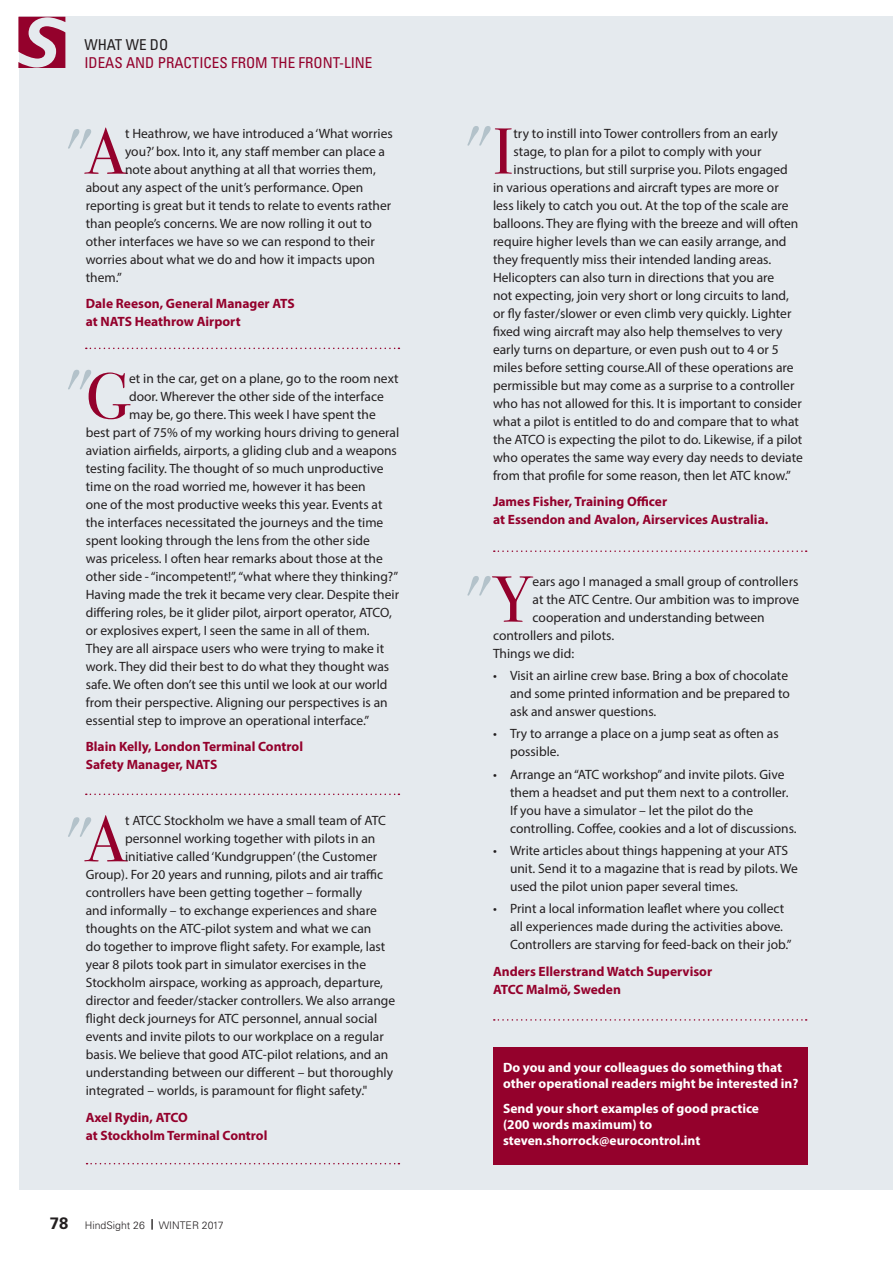
<style>
.page{position:relative;width:893px;height:1263px;background:#fff}
.page>*{position:absolute;margin:0;border:0;box-sizing:border-box;transform-origin:0 0}
.t1{font:65.25px "Bodoni Svty Two ITCTT";color:#b3c2ca}
.t2{font:65.25px "Bodoni Svty Two ITCTT";color:#94012c}
.t3{font:condensed 15px "Univers LT Std";color:#94012c}
.t4{font:condensed 15px "Univers LT Std";color:#231f20}
.t5{font:13.5px/18px "Myriad Pro";color:#231f20}
.t6{font:700 13.5px/18px "Myriad Pro";color:#94012c}
.t7{font:700 13.5px/16.2px "Myriad Pro";color:#fff}
.t8{font:300 10.5px "Univers LT Std";color:#231f20}
.s1{font-weight:700;font-size:16.5px}
.s2{font-weight:700}
.s3{color:#94012c}
</style>
<div class="page">
<div style="left:19px;top:17px;width:874px;height:1173px;background:#e5eaee"></div>
<svg style="left:86px;top:348px;width:313px;height:1px"></svg>
<svg style="left:86px;top:793px;width:313px;height:2px"></svg>
<svg style="left:18px;top:17px;width:47px;height:51px"></svg>
<svg style="left:494px;top:550px;width:313px;height:2px"></svg>
<svg style="left:494px;top:1019px;width:313px;height:2px"></svg>
<svg style="left:87px;top:1163px;width:312px;height:1px"></svg>
<div style="left:493px;top:1047px;width:314px;height:117px;background:#94012c"></div>
<p class="t4" style="left:84px;top:35px;width:85px">WHAT WE DO</p>
<p class="t3" style="left:84px;top:53px;width:290px">IDEAS AND PRACTICES FROM THE FRONT-LINE</p>
<p class="t2" style="left:86px;top:98px;width:41px">A</p>
<p class="t5" style="left:125px;top:124px;width:269px">t Heathrow, we have introduced a ‘What worries</p>
<p class="t5" style="left:125px;top:142px;width:262px">you?’ box. Into it, any staff member can place a</p>
<p class="t5" style="left:125px;top:160px;width:252px">note about anything at all that worries them,</p>
<p class="t5" style="left:86px;top:178px;width:279px">about any aspect of the unit’s performance. Open</p>
<p class="t5" style="left:86px;top:196px;width:307px">reporting is great but it tends to relate to events rather</p>
<p class="t5" style="left:86px;top:214px;width:288px">than people’s concerns. We are now rolling it out to</p>
<p class="t5" style="left:86px;top:232px;width:291px">other interfaces we have so we can respond to their</p>
<p class="t5" style="left:86px;top:250px;width:291px">worries about what we do and how it impacts upon</p>
<p class="t5" style="left:86px;top:268px;width:38px">them.”</p>
<p class="t6" style="left:86px;top:294px;width:210px">Dale Reeson, General Manager ATS at NATS Heathrow Airport</p>
<p class="t1" style="left:62px;top:99px;width:36px">"</p>
<p class="t1" style="left:62px;top:340px;width:36px">"</p>
<p class="t2" style="left:86px;top:343px;width:45px">G</p>
<p class="t5" style="left:129px;top:369px;width:271px">et in the car, get on a plane, go to the room next</p>
<p class="t5" style="left:129px;top:387px;width:256px">door. Wherever the other side of the interface</p>
<p class="t5" style="left:129px;top:405px;width:248px">may be, go there. This week I have spent the</p>
<p class="t5" style="left:86px;top:423px;width:315px">best part of 75% of my working hours driving to general</p>
<p class="t5" style="left:86px;top:441px;width:313px">aviation airfields, airports, a gliding club and a weapons</p>
<p class="t5" style="left:86px;top:459px;width:299px">testing facility. The thought of so much unproductive</p>
<p class="t5" style="left:86px;top:477px;width:281px">time on the road worried me, however it has been</p>
<p class="t5" style="left:86px;top:495px;width:298px">one of the most productive weeks this year. Events at</p>
<p class="t5" style="left:86px;top:513px;width:299px">the interfaces necessitated the journeys and the time</p>
<p class="t5" style="left:86px;top:531px;width:286px">spent looking through the lens from the other side</p>
<p class="t5" style="left:86px;top:549px;width:298px">was priceless. I often hear remarks about those at the</p>
<p class="t5" style="left:86px;top:567px;width:314px">other side - “incompetent!”, “what where they thinking?”</p>
<p class="t5" style="left:86px;top:585px;width:315px">Having made the trek it became very clear. Despite their</p>
<p class="t5" style="left:86px;top:603px;width:307px">differing roles, be it glider pilot, airport operator, ATCO,</p>
<p class="t5" style="left:86px;top:621px;width:285px">or explosives expert, I seen the same in all of them.</p>
<p class="t5" style="left:86px;top:639px;width:300px">They are all airspace users who were trying to make it</p>
<p class="t5" style="left:86px;top:657px;width:305px">work. They did their best to do what they thought was</p>
<p class="t5" style="left:86px;top:675px;width:303px">safe. We often don’t see this until we look at our world</p>
<p class="t5" style="left:86px;top:693px;width:303px">from their perspective. Aligning our perspectives is an</p>
<p class="t5" style="left:86px;top:711px;width:285px">essential step to improve an operational interface.”</p>
<p class="t6" style="left:86px;top:737px;width:219px">Blain Kelly, London Terminal Control<br>Safety Manager, NATS</p>
<p class="t2" style="left:86px;top:786px;width:41px">A</p>
<p class="t5" style="left:125px;top:811px;width:262px">t ATCC Stockholm we have a small team of ATC</p>
<p class="t5" style="left:125px;top:829px;width:252px">personnel working together with pilots in an</p>
<p class="t5" style="left:125px;top:847px;width:254px">initiative called ‘Kundgruppen’ (the Customer</p>
<p class="t5" style="left:86px;top:865px;width:299px">Group). For 20 years and running, pilots and air traffic</p>
<p class="t5" style="left:86px;top:883px;width:278px">controllers have been getting together – formally</p>
<p class="t5" style="left:86px;top:901px;width:292px">and informally – to exchange experiences and share</p>
<p class="t5" style="left:86px;top:919px;width:287px">thoughts on the ATC-pilot system and what we can</p>
<p class="t5" style="left:86px;top:937px;width:301px">do together to improve flight safety. For example, last</p>
<p class="t5" style="left:86px;top:955px;width:282px">year 8 pilots took part in simulator exercises in the</p>
<p class="t5" style="left:86px;top:973px;width:299px">Stockholm airspace, working as approach, departure,</p>
<p class="t5" style="left:86px;top:991px;width:311px">director and feeder/stacker controllers. We also arrange</p>
<p class="t5" style="left:86px;top:1009px;width:293px">flight deck journeys for ATC personnel, annual social</p>
<p class="t5" style="left:86px;top:1027px;width:299px">events and invite pilots to our workplace on a regular</p>
<p class="t5" style="left:86px;top:1045px;width:304px">basis. We believe that good ATC-pilot relations, and an</p>
<p class="t5" style="left:86px;top:1063px;width:309px">understanding between our different – but thoroughly</p>
<p class="t5" style="left:86px;top:1081px;width:283px">integrated – worlds, is paramount for flight safety."</p>
<p class="t6" style="left:86px;top:1108px;width:183px">Axel Rydin, ATCO<br>at Stockholm Terminal Control</p>
<p class="t1" style="left:62px;top:787px;width:36px">"</p>
<p class="t8" style="left:50px;top:1219px;width:175px"><span class="s1">78</span> HindSight 26 <span class="s2">|</span> WINTER 2017</p>
<p class="t1" style="left:462px;top:96px;width:53px">"<span class="s3">I</span></p>
<p class="t5" style="left:513px;top:124px;width:266px">try to instill into Tower controllers from an early</p>
<p class="t5" style="left:513px;top:142px;width:249px">stage, to plan for a pilot to comply with your</p>
<p class="t5" style="left:513px;top:160px;width:276px">instructions, but still surprise you. Pilots engaged</p>
<p class="t5" style="left:493px;top:178px;width:287px">in various operations and aircraft types are more or</p>
<p class="t5" style="left:493px;top:196px;width:297px">less likely to catch you out. At the top of the scale are</p>
<p class="t5" style="left:493px;top:214px;width:307px">balloons. They are flying with the breeze and will often</p>
<p class="t5" style="left:493px;top:232px;width:295px">require higher levels than we can easily arrange, and</p>
<p class="t5" style="left:493px;top:250px;width:280px">they frequently miss their intended landing areas.</p>
<p class="t5" style="left:493px;top:268px;width:283px">Helicopters can also turn in directions that you are</p>
<p class="t5" style="left:493px;top:286px;width:297px">not expecting, join very short or long circuits to land,</p>
<p class="t5" style="left:493px;top:304px;width:300px">or fly faster/slower or even climb very quickly. Lighter</p>
<p class="t5" style="left:493px;top:322px;width:291px">fixed wing aircraft may also help themselves to very</p>
<p class="t5" style="left:493px;top:340px;width:287px">early turns on departure, or even push out to 4 or 5</p>
<p class="t5" style="left:493px;top:358px;width:302px">miles before setting course.All of these operations are</p>
<p class="t5" style="left:493px;top:376px;width:303px">permissible but may come as a surprise to a controller</p>
<p class="t5" style="left:493px;top:394px;width:310px">who has not allowed for this. It is important to consider</p>
<p class="t5" style="left:493px;top:412px;width:307px">what a pilot is entitled to do and compare that to what</p>
<p class="t5" style="left:493px;top:430px;width:311px">the ATCO is expecting the pilot to do. Likewise, if a pilot</p>
<p class="t5" style="left:493px;top:448px;width:311px">who operates the same way every day needs to deviate</p>
<p class="t5" style="left:493px;top:466px;width:299px">from that profile for some reason, then let ATC know.”</p>
<p class="t6" style="left:493px;top:492px;width:277px">James Fisher, Training Officer<br>at Essendon and Avalon, Airservices Australia.</p>
<p class="t1" style="left:462px;top:546px;width:72px">"<span class="s3">Y</span></p>
<p class="t5" style="left:533px;top:572px;width:267px">ears ago I managed a small group of controllers</p>
<p class="t5" style="left:533px;top:590px;width:268px">at the ATC Centre. Our ambition was to improve</p>
<p class="t5" style="left:533px;top:608px;width:233px">cooperation and understanding between</p>
<p class="t5" style="left:493px;top:626px;width:123px">controllers and pilots.</p>
<p class="t5" style="left:493px;top:644px;width:83px">Things we did:</p>
<p class="t5" style="left:510px;top:666px;width:281px;text-indent:-17px">• Visit an airline crew base. Bring a box of chocolate and some printed information and be prepared to ask and answer questions.</p>
<p class="t5" style="left:510px;top:724px;width:270px;text-indent:-17px">• Try to arrange a place on a jump seat as often as possible.</p>
<p class="t5" style="left:510px;top:765px;width:288px;text-indent:-17px">• Arrange an “ATC workshop” and invite pilots. Give them a headset and put them next to a controller.<br>If you have a simulator – let the pilot do the controlling. Coffee, cookies and a lot of discussions.</p>
<p class="t5" style="left:510px;top:841px;width:289px;text-indent:-17px">• Write articles about things happening at your ATS unit. Send it to a magazine that is read by pilots. We used the pilot union paper several times.</p>
<p class="t5" style="left:510px;top:899px;width:283px;text-indent:-17px">• Print a local information leaflet where you collect all experiences made during the activities above.<br>Controllers are starving for feed-back on their job.”</p>
<p class="t6" style="left:493px;top:961px;width:221px">Anders Ellerstrand Watch Supervisor<br>ATCC Malmö, Sweden</p>
<p class="t7" style="left:503px;top:1058px;width:297px">Do you and your colleagues do something that other operational readers might be interested in?</p>
<p class="t7" style="left:503px;top:1099px;width:258px">Send your short examples of good practice (200 words maximum) to steven.shorrock@eurocontrol.int</p>
</div>
